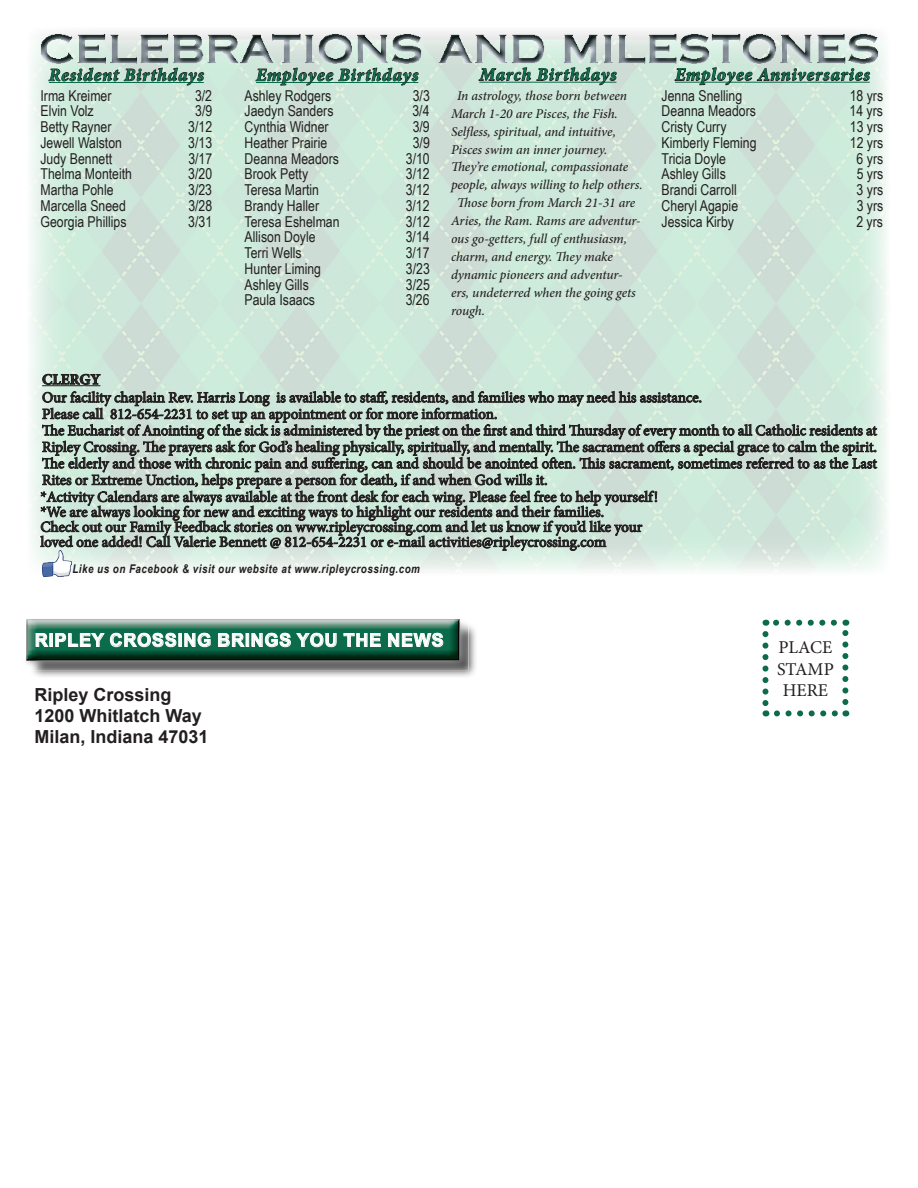
<style>
.page{position:relative;width:918px;height:1188px;background:#fff}
.page>*{position:absolute;margin:0;border:0;box-sizing:border-box;transform-origin:0 0}
.t1{font:italic 700 18px "Minion Pro";letter-spacing:.045em;color:#0c6b4b}
.t2{font:700 18px/21px "Arial";color:#231f20}
.t3{font:700 18px "Arial";letter-spacing:.045em;color:#fff}
.t4{font:18px/21.6px "Minion Pro";color:#231f20;text-align:center}
.t5{font:15px/16.5px "Minion Pro";color:#231f20}
.t6{font:15px "Arial Narrow";color:#231f20}
.t7{font:700 15px "Minion Pro";letter-spacing:.01em;color:#231f20}
.t8{font:italic 500 13.5px "Minion Pro";letter-spacing:-.005em;color:#231f20}
.t9{font:italic 700 12px "Arial Narrow";letter-spacing:.04em;color:#231f20}
</style>
<div class="page">
<svg style="left:762px;top:634px;width:6px;height:82px"></svg>
<svg style="left:777px;top:710px;width:69px;height:6px"></svg>
<svg style="left:842px;top:620px;width:6px;height:82px"></svg>
<svg style="left:765px;top:620px;width:69px;height:6px"></svg>
<img style="left:31px;top:70px;width:855px;height:501px">
<div style="left:17px;top:616px;width:466px;height:66px;background:#231f20;opacity:.75"></div>
<svg style="left:674px;top:70px;width:196px;height:15px;background:#8ca197"></svg>
<img style="left:42px;top:553px;width:30px;height:24px">
<hr style="left:42px;top:385px;width:58px;height:1px;background:#231f20">
<svg style="left:42px;top:374px;width:59px;height:11px"></svg>
<svg style="left:40px;top:391px;width:837px;height:162px;background:#a6b7ae"></svg>
<svg style="left:255px;top:70px;width:164px;height:16px;background:#8fa399"></svg>
<svg style="left:48px;top:70px;width:156px;height:16px;background:#90a49a"></svg>
<img style="left:32px;top:31px;width:854px;height:39px">
<svg style="left:478px;top:65px;width:139px;height:20px;background:#99aea4"></svg>
<p class="t1" style="left:49px;top:62px;width:156px">Resident Birthdays</p>
<p class="t1" style="left:256px;top:62px;width:164px">Employee Birthdays</p>
<p class="t6" style="left:40px;top:84px;width:73px">Irma Kreimer</p>
<p class="t6" style="left:195px;top:84px;width:19px">3/2</p>
<p class="t6" style="left:40px;top:100px;width:55px">Elvin Volz</p>
<p class="t6" style="left:195px;top:100px;width:19px">3/9</p>
<p class="t6" style="left:40px;top:116px;width:73px">Betty Rayner</p>
<p class="t6" style="left:188px;top:116px;width:25px">3/12</p>
<p class="t6" style="left:40px;top:132px;width:83px">Jewell Walston</p>
<p class="t6" style="left:188px;top:132px;width:25px">3/13</p>
<p class="t6" style="left:40px;top:147px;width:73px">Judy Bennett</p>
<p class="t6" style="left:188px;top:147px;width:25px">3/17</p>
<p class="t6" style="left:40px;top:163px;width:93px">Thelma Monteith</p>
<p class="t6" style="left:188px;top:163px;width:25px">3/20</p>
<p class="t6" style="left:40px;top:179px;width:75px">Martha Pohle</p>
<p class="t6" style="left:188px;top:179px;width:25px">3/23</p>
<p class="t6" style="left:40px;top:195px;width:87px">Marcella Sneed</p>
<p class="t6" style="left:188px;top:195px;width:25px">3/28</p>
<p class="t6" style="left:40px;top:210px;width:88px">Georgia Phillips</p>
<p class="t6" style="left:188px;top:210px;width:25px">3/31</p>
<p class="t6" style="left:245px;top:84px;width:88px">Ashley Rodgers</p>
<p class="t6" style="left:413px;top:84px;width:19px">3/3</p>
<p class="t6" style="left:245px;top:100px;width:90px">Jaedyn Sanders</p>
<p class="t6" style="left:412px;top:100px;width:19px">3/4</p>
<p class="t6" style="left:245px;top:116px;width:86px">Cynthia Widner</p>
<p class="t6" style="left:413px;top:116px;width:19px">3/9</p>
<p class="t6" style="left:245px;top:132px;width:84px">Heather Prairie</p>
<p class="t6" style="left:413px;top:132px;width:19px">3/9</p>
<p class="t6" style="left:245px;top:147px;width:96px">Deanna Meadors</p>
<p class="t6" style="left:406px;top:147px;width:25px">3/10</p>
<p class="t6" style="left:245px;top:163px;width:65px">Brook Petty</p>
<p class="t6" style="left:406px;top:163px;width:25px">3/12</p>
<p class="t6" style="left:245px;top:179px;width:76px">Teresa Martin</p>
<p class="t6" style="left:406px;top:179px;width:25px">3/12</p>
<p class="t6" style="left:245px;top:195px;width:76px">Brandy Haller</p>
<p class="t6" style="left:406px;top:195px;width:25px">3/12</p>
<p class="t6" style="left:245px;top:210px;width:96px">Teresa Eshelman</p>
<p class="t6" style="left:406px;top:210px;width:25px">3/12</p>
<p class="t6" style="left:245px;top:226px;width:73px">Allison Doyle</p>
<p class="t6" style="left:406px;top:226px;width:25px">3/14</p>
<p class="t6" style="left:245px;top:242px;width:59px">Terri Wells</p>
<p class="t6" style="left:406px;top:242px;width:25px">3/17</p>
<p class="t6" style="left:245px;top:258px;width:78px">Hunter Liming</p>
<p class="t6" style="left:406px;top:258px;width:25px">3/23</p>
<p class="t6" style="left:245px;top:273px;width:66px">Ashley Gills</p>
<p class="t6" style="left:406px;top:273px;width:25px">3/25</p>
<p class="t6" style="left:245px;top:289px;width:72px">Paula Isaacs</p>
<p class="t6" style="left:406px;top:289px;width:25px">3/26</p>
<p class="t1" style="left:479px;top:62px;width:139px">March Birthdays</p>
<p class="t8" style="left:457px;top:86px;width:171px">In astrology, those born between</p>
<p class="t8" style="left:451px;top:104px;width:168px">March 1-20 are Pisces, the Fish.</p>
<p class="t8" style="left:451px;top:122px;width:166px">Selfless, spiritual, and intuitive,</p>
<p class="t8" style="left:451px;top:140px;width:158px">Pisces swim an inner journey.</p>
<p class="t8" style="left:451px;top:158px;width:179px">They’re emotional, compassionate</p>
<p class="t8" style="left:451px;top:176px;width:193px">people, always willing to help others.</p>
<p class="t8" style="left:457px;top:194px;width:180px">Those born from March 21-31 are</p>
<p class="t8" style="left:451px;top:212px;width:191px">Aries, the Ram. Rams are adventur-</p>
<p class="t8" style="left:451px;top:230px;width:178px">ous go-getters, full of enthusiasm,</p>
<p class="t8" style="left:451px;top:248px;width:163px">charm, and energy. They make</p>
<p class="t8" style="left:451px;top:266px;width:173px">dynamic pioneers and adventur-</p>
<p class="t8" style="left:451px;top:284px;width:186px">ers, undeterred when the going gets</p>
<p class="t8" style="left:451px;top:302px;width:36px">rough.</p>
<p class="t1" style="left:675px;top:62px;width:196px">Employee Anniversaries</p>
<p class="t6" style="left:662px;top:84px;width:82px">Jenna Snelling</p>
<p class="t6" style="left:850px;top:84px;width:35px">18 yrs</p>
<p class="t6" style="left:662px;top:100px;width:96px">Deanna Meadors</p>
<p class="t6" style="left:850px;top:100px;width:35px">14 yrs</p>
<p class="t6" style="left:662px;top:116px;width:66px">Cristy Curry</p>
<p class="t6" style="left:850px;top:116px;width:35px">13 yrs</p>
<p class="t6" style="left:662px;top:132px;width:96px">Kimberly Fleming</p>
<p class="t6" style="left:850px;top:132px;width:35px">12 yrs</p>
<p class="t6" style="left:662px;top:147px;width:66px">Tricia Doyle</p>
<p class="t6" style="left:857px;top:147px;width:28px">6 yrs</p>
<p class="t6" style="left:662px;top:163px;width:66px">Ashley Gills</p>
<p class="t6" style="left:857px;top:163px;width:28px">5 yrs</p>
<p class="t6" style="left:662px;top:179px;width:77px">Brandi Carroll</p>
<p class="t6" style="left:857px;top:179px;width:28px">3 yrs</p>
<p class="t6" style="left:662px;top:195px;width:78px">Cheryl Agapie</p>
<p class="t6" style="left:857px;top:195px;width:28px">3 yrs</p>
<p class="t6" style="left:662px;top:210px;width:74px">Jessica Kirby</p>
<p class="t6" style="left:856px;top:210px;width:28px">2 yrs</p>
<p class="t7" style="left:42px;top:369px;width:60px">Clergy</p>
<p class="t5" style="left:42px;top:389px;width:837px">Our facility chaplain Rev. Harris Long is available to staff, residents, and families who may need his assistance.<br>Please call 812-654-2231 to set up an appointment or for more information.<br>The Eucharist of Anointing of the sick is administered by the priest on the first and third Thursday of every month to all Catholic residents at Ripley Crossing. The prayers ask for God’s healing physically, spiritually, and mentally. The sacrament offers a special grace to calm the spirit.<br>The elderly and those with chronic pain and suffering, can and should be anointed often. This sacrament, sometimes referred to as the Last Rites or Extreme Unction, helps prepare a person for death, if and when God wills it.</p>
<p class="t5" style="left:40px;top:489px;width:619px;line-height:15px">*Activity Calendars are always available at the front desk for each wing. Please feel free to help yourself! *We are always looking for new and exciting ways to highlight our residents and their families.<br>Check out our Family Feedback stories on www.ripleycrossing.com and let us know if you’d like your loved one added! Call Valerie Bennett @ 812-654-2231 or e-mail activities@ripleycrossing.com</p>
<p class="t9" style="left:72px;top:559px;width:349px">Like us on Facebook &amp; visit our website at www.ripleycrossing.com</p>
<p class="t3" style="left:35px;top:627px;width:410px">Ripley Crossing brings you the News</p>
<p class="t2" style="left:34px;top:684px;width:176px">Ripley Crossing<br>1200 Whitlatch Way<br>Milan, Indiana 47031</p>
<p class="t4" style="left:777px;top:637px;width:58px">PLACE<br>STAMP<br>HERE</p>
</div>
